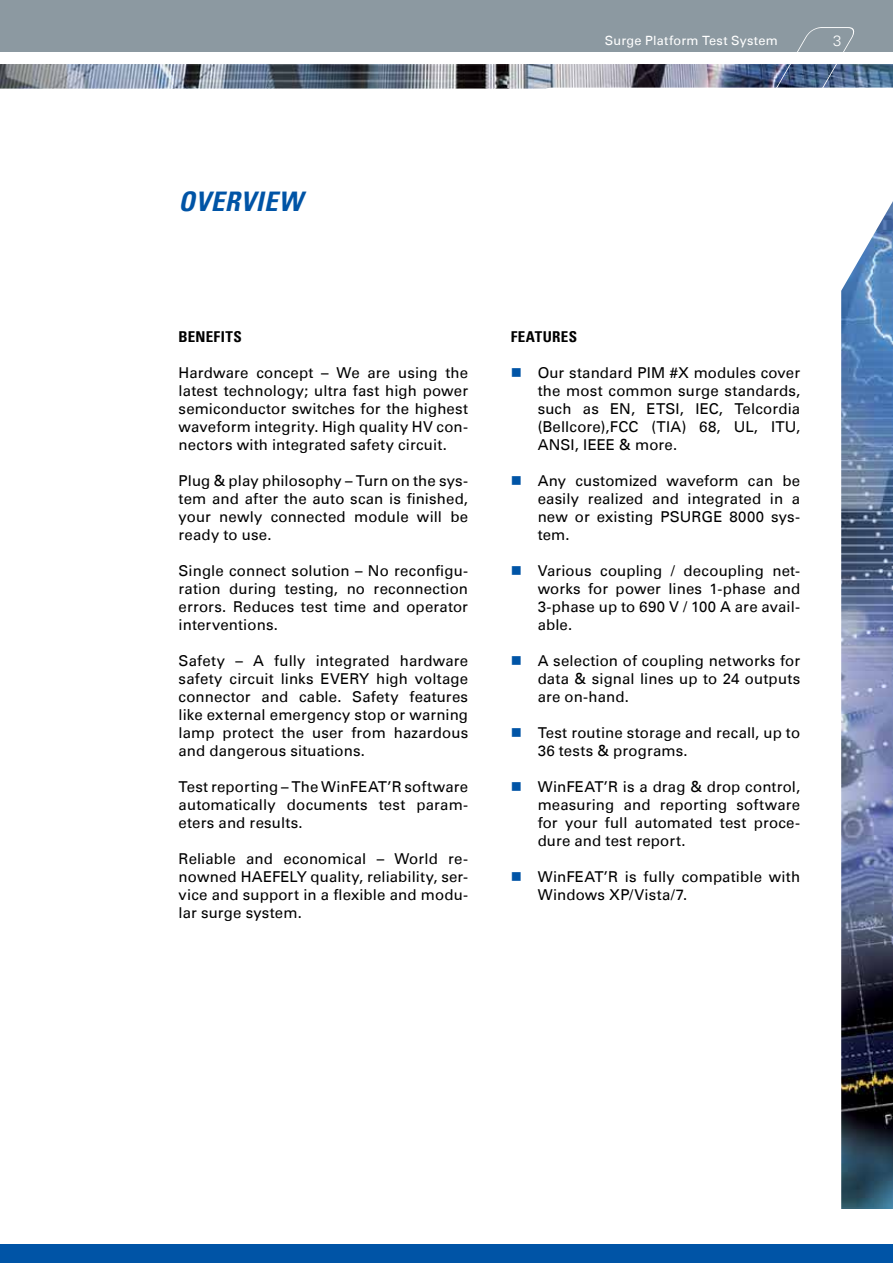
<style>
.page{position:relative;width:893px;height:1263px;background:#fff}
.page>*{position:absolute;margin:0;border:0;box-sizing:border-box;transform-origin:0 0}
.t1{font:italic 700 condensed 27px "Univers LT";color:#0054a6}
.t2{font:15px/18px "Univers LT";letter-spacing:.01em;color:#000;text-align:justify}
.t3{font:700 condensed 15px "Univers LT";letter-spacing:.02em;color:#000}
.t4{font:300 15px "Univers LT";color:#fff}
.t5{font:12.75px "Univers LT";letter-spacing:.015em;color:#fff}
.s1{color:#0054a6}
</style>
<div class="page">
<div style="left:0;top:0;width:893px;height:51px;background:#8c99a1"></div>
<div style="left:0;top:1244px;width:893px;height:19px;background:#0054a6"></div>
<img style="left:0;top:64px;width:893px;height:25px">
<svg style="left:768px;top:27px;width:91px;height:62px"></svg>
<img style="left:841px;top:201px;width:52px;height:1008px">
<p class="t5" style="left:605px;top:33px;width:174px">Surge Platform Test System</p>
<p class="t4" style="left:833px;top:31px;width:10px">3</p>
<h1 class="t1" style="left:179px;top:185px;width:125px">OVER VIEW</h1>
<p class="t3" style="left:179px;top:327px;width:65px">BENEFITS</p>
<p class="t2" style="left:179px;top:364px;width:291px">Hardware concept – We are using the latest technology; ultra fast high power semiconductor switches for the highest waveform integrity. High quality HV con&shy;nectors with integrated safety circuit.</p>
<p class="t2" style="left:179px;top:472px;width:291px">Plug &amp; play philosophy – Turn on the sys&shy;tem and after the auto scan is finished, your newly connected module will be ready to use.</p>
<p class="t2" style="left:179px;top:562px;width:291px">Single connect solution – No reconfigu&shy;ration during testing, no reconnection errors. Reduces test time and operator interventions.</p>
<p class="t2" style="left:179px;top:652px;width:291px">Safety – A fully integrated hardware safety circuit links EVERY high voltage connector and cable. Safety features like external emergency stop or warning lamp protect the user from hazardous and dangerous situations.</p>
<p class="t2" style="left:179px;top:778px;width:291px">Test reporting – The WinFEAT’R software automatically documents test param&shy;eters and results.</p>
<p class="t2" style="left:179px;top:850px;width:291px">Reliable and economical – World re&shy;nowned HAEFELY quality, reliability, ser&shy;vice and support in a flexible and modu&shy;lar surge system.</p>
<p class="t3" style="left:511px;top:327px;width:68px">FEATURES</p>
<p class="t2" style="left:538px;top:364px;width:264px;text-indent:-27px"><span class="s1">■</span> Our standard PIM #X modules cover the most common surge standards, such as EN, ETSI, IEC, Telcordia (Bellcore),FCC (TIA) 68, UL, ITU, ANSI, IEEE &amp; more.</p>
<p class="t2" style="left:538px;top:472px;width:264px;text-indent:-27px"><span class="s1">■</span> Any customized waveform can be easily realized and integrated in a new or existing PSURGE 8000 sys&shy;tem.</p>
<p class="t2" style="left:538px;top:562px;width:264px;text-indent:-27px"><span class="s1">■</span> Various coupling / decoupling net&shy;works for power lines 1-phase and 3-phase up to 690 V / 100 A are avail&shy;able.</p>
<p class="t2" style="left:538px;top:652px;width:264px;text-indent:-27px"><span class="s1">■</span> A selection of coupling networks for data &amp; signal lines up to 24 outputs are on-hand.</p>
<p class="t2" style="left:538px;top:724px;width:264px;text-indent:-27px"><span class="s1">■</span> Test routine storage and recall, up to<br>36 tests &amp; programs.</p>
<p class="t2" style="left:538px;top:778px;width:264px;text-indent:-27px"><span class="s1">■</span> WinFEAT’R is a drag &amp; drop control, measuring and reporting software for your full automated test proce&shy;dure and test report.</p>
<p class="t2" style="left:538px;top:868px;width:264px;text-indent:-27px"><span class="s1">■</span> WinFEAT’R is fully compatible with<br>Windows XP/Vista/7.</p>
</div>
